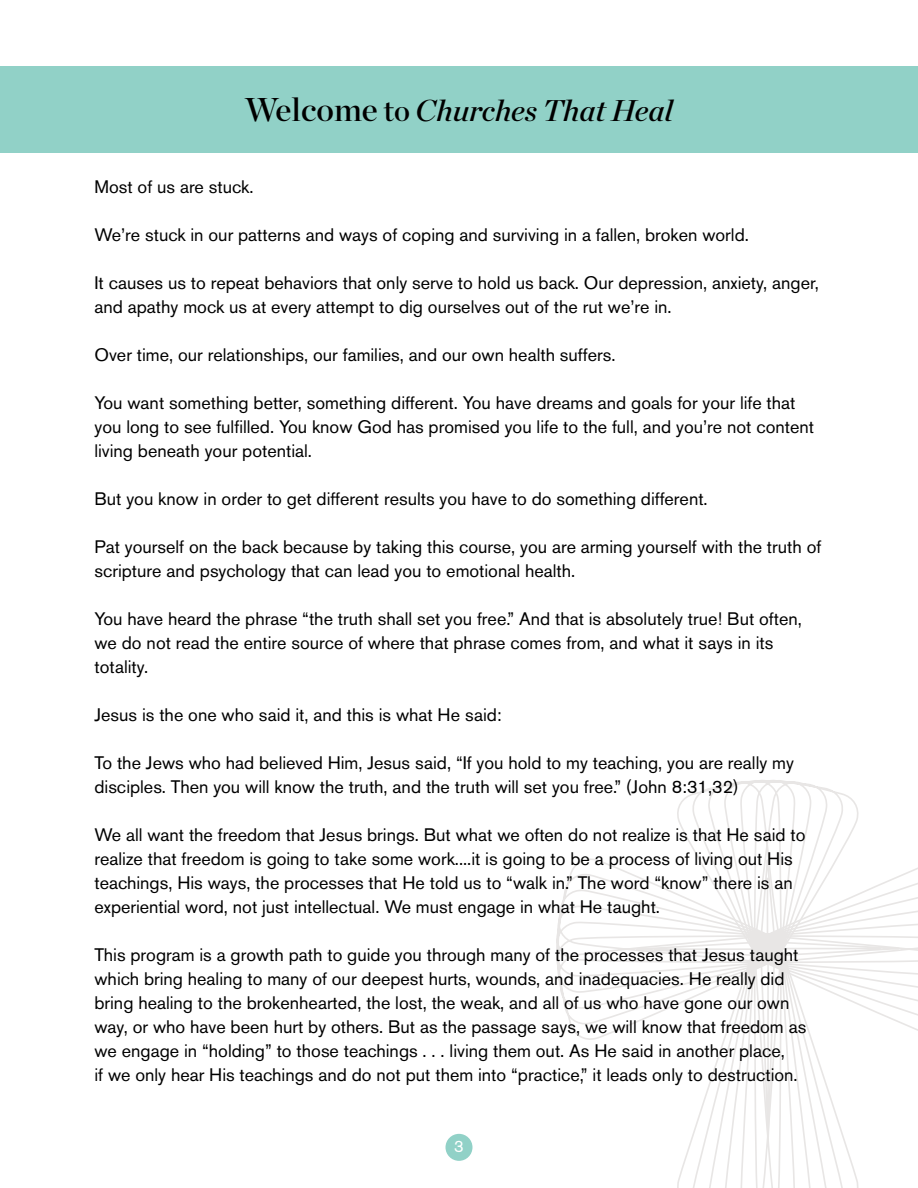
<style>
.page{position:relative;width:918px;height:1188px;background:#fff}
.page>*{position:absolute;margin:0;border:0;box-sizing:border-box;transform-origin:0 0}
.t1{font:italic 30px "Chronicle Display Semi";color:#000}
.t2{font:18px/24px "Akzidenz Grotesk BE";color:#000}
.t3{font:16.5px "Akzidenz Grotesk BE";color:#fff}
.s1{font-style:normal;font-size:33px}
.s2{font-style:normal}
</style>
<div class="page">
<svg style="left:677px;top:780px;width:182px;height:408px"></svg>
<svg style="left:556px;top:858px;width:51px;height:182px"></svg>
<svg style="left:607px;top:841px;width:311px;height:344px"></svg>
<div style="left:753px;top:933px;width:29px;height:31px;background:#e8e6e5"></div>
<div style="left:446px;top:1134px;width:26px;height:27px;background:#91d1c7;border-radius:50%"></div>
<div style="left:0;top:67px;width:918px;height:86px;background:#91d1c7"></div>
<h1 class="t1" style="left:245px;top:86px;width:430px"><span class="s1">Welcome</span> <span class="s2">to</span> Churches That Heal</h1>
<p class="t2" style="left:94px;top:175px;width:161px">Most of us are stuck.</p>
<p class="t2" style="left:94px;top:223px;width:656px">We’re stuck in our patterns and ways of coping and surviving in a fallen, broken world.</p>
<p class="t2" style="left:94px;top:271px;width:726px">It causes us to repeat behaviors that only serve to hold us back. Our depression, anxiety, anger, and apathy mock us at every attempt to dig ourselves out of the rut we’re in.</p>
<p class="t2" style="left:94px;top:343px;width:522px">Over time, our relationships, our families, and our own health suffers.</p>
<p class="t2" style="left:94px;top:391px;width:721px">You want something better, something different. You have dreams and goals for your life that you long to see fulfilled. You know God has promised you life to the full, and you’re not content living beneath your potential.</p>
<p class="t2" style="left:94px;top:487px;width:615px">But you know in order to get different results you have to do something different.</p>
<p class="t2" style="left:94px;top:535px;width:728px">Pat yourself on the back because by taking this course, you are arming yourself with the truth of scripture and psychology that can lead you to emotional health.</p>
<p class="t2" style="left:94px;top:607px;width:709px">You have heard the phrase “the truth shall set you free.” And that is absolutely true! But often, we do not read the entire source of where that phrase comes from, and what it says in its totality.</p>
<p class="t2" style="left:94px;top:703px;width:409px">Jesus is the one who said it, and this is what He said:</p>
<p class="t2" style="left:94px;top:751px;width:701px">To the Jews who had believed Him, Jesus said, “If you hold to my teaching, you are really my disciples. Then you will know the truth, and the truth will set you free.” (John 8:31,32)</p>
<p class="t2" style="left:94px;top:823px;width:713px">We all want the freedom that Jesus brings. But what we often do not realize is that He said to realize that freedom is going to take some work....it is going to be a process of living out His teachings, His ways, the processes that He told us to “walk in.” The word “know” there is an experiential word, not just intellectual. We must engage in what He taught.</p>
<p class="t2" style="left:94px;top:943px;width:713px">This program is a growth path to guide you through many of the processes that Jesus taught which bring healing to many of our deepest hurts, wounds, and inadequacies. He really did bring healing to the brokenhearted, the lost, the weak, and all of us who have gone our own way, or who have been hurt by others. But as the passage says, we will know that freedom as we engage in “holding” to those teachings . . . living them out. As He said in another place,<br>if we only hear His teachings and do not put them into “practice,” it leads only to destruction.</p>
<p class="t3" style="left:454px;top:1137px;width:11px">3</p>
</div>
